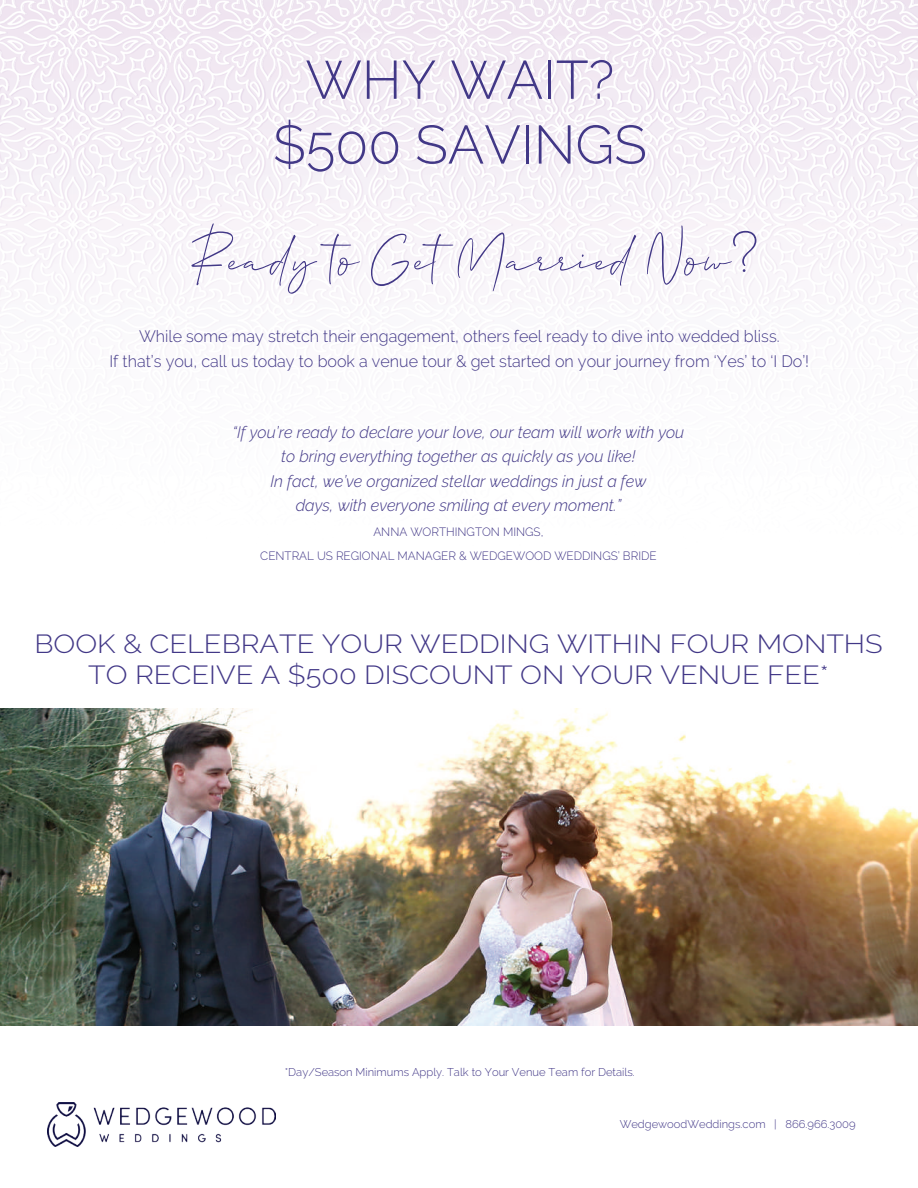
<style>
.page{position:relative;width:918px;height:1188px;background:#fff}
.page>*{position:absolute;margin:0;border:0;box-sizing:border-box;transform-origin:0 0}
.t1{font:60px "Allison Script";color:#423887}
.t2{font:57px "Beloved Sans";color:#423887}
.t3{font:300 54px/64.8px "Raleway";color:#423887;text-align:center}
.t4{font:300 26.1px/31.3px "Raleway";color:#423887;text-align:center;scale:1.11 1}
.t5{font:italic 300 16.5px/24.6px "Raleway";color:#423887;text-align:center}
.t6{font:300 16.5px/24.6px "Raleway";color:#423887;text-align:center}
.t7{font:300 12px/24.6px "Raleway";color:#423887;text-align:center}
.t8{font:300 11.25px "Raleway";color:#423887}
</style>
<div class="page">
<img style="left:0;top:0;width:918px;height:1121px">
<img style="left:47px;top:1103px;width:228px;height:44px">
<img style="left:0;top:709px;width:918px;height:317px">
<h3 class="t3" style="left:273px;top:47px;width:376px">WHY WAIT? $500 SAVINGS</h3>
<h1 class="t1" style="left:191px;top:213px;width:537px">Ready to Get Married Now</h1>
<p class="t6" style="left:110px;top:324px;width:701px">While some may stretch their engagement, others feel ready to dive into wedded bliss.<br>If that’s you, call us today to book a venue tour &amp; get started on your journey from ‘Yes’ to ‘I Do’!</p>
<h2 class="t2" style="left:730px;top:218px;width:30px">?</h2>
<p class="t5" style="left:233px;top:420px;width:453px">“If you’re ready to declare your love, our team will work with you to bring everything together as quickly as you like!<br>In fact, we’ve organized stellar weddings in just a few<br>days, with everyone smiling at every moment.”</p>
<p class="t7" style="left:260px;top:519px;width:398px">ANNA WORTHINGTON MINGS,<br>CENTRAL US REGIONAL MANAGER &amp; WEDGEWOOD WEDDINGS’ BRIDE</p>
<h3 class="t4" style="left:34px;top:628px;width:766px">BOOK &amp; CELEBRATE YOUR WEDDING WITHIN FOUR MONTHS<br>TO RECEIVE A $500 DISCOUNT ON YOUR VENUE FEE*</h3>
<p class="t8" style="left:285px;top:1065px;width:352px">*Day/Season Minimums Apply. Talk to Your Venue Team for Details.</p>
<p class="t8" style="left:620px;top:1118px;width:237px">WedgewoodWeddings.com | 866.966.3009</p>
</div>
